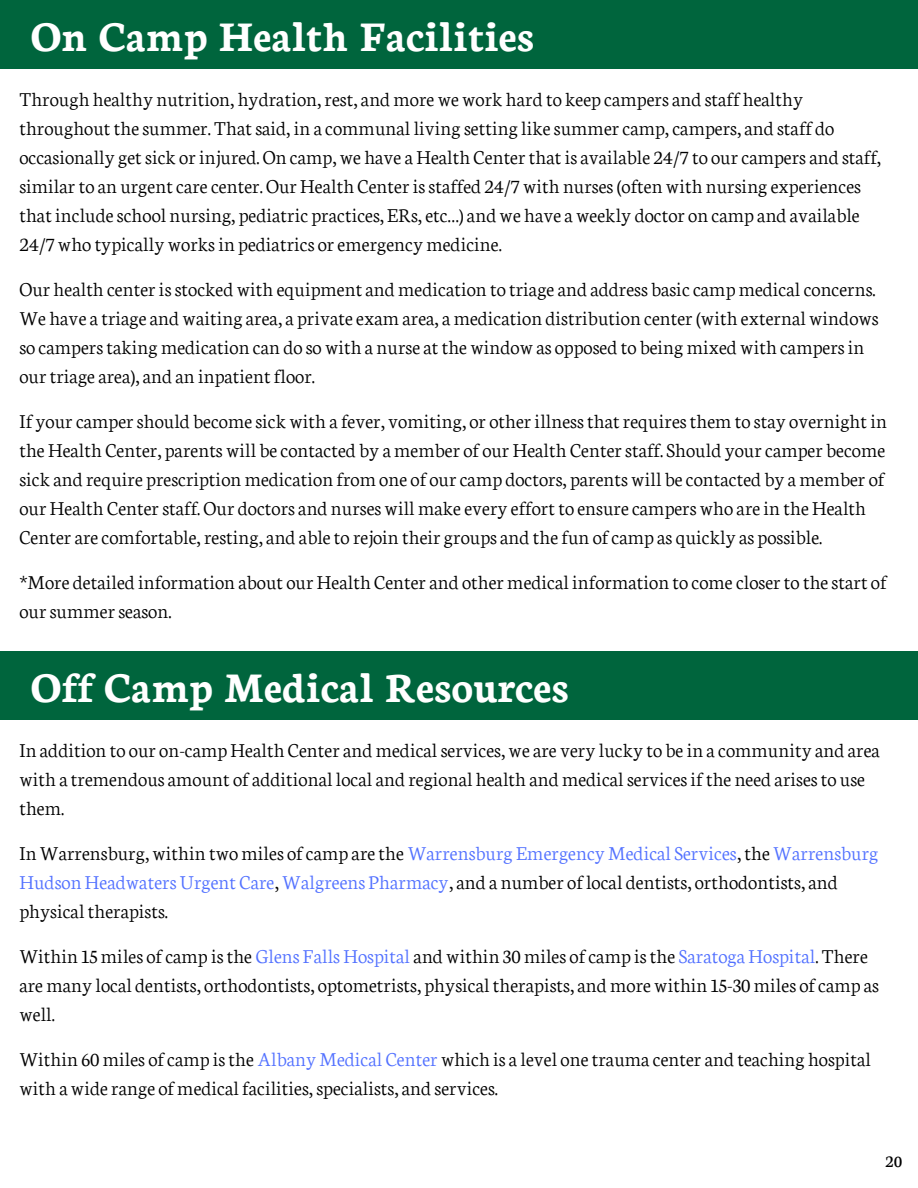
<style>
.page{position:relative;width:918px;height:1188px;background:#fff}
.page>*{position:absolute;margin:0;border:0;box-sizing:border-box;transform-origin:0 0}
.t1{font:700 45px "Neuton";color:#fff}
.t2{font:300 21px/29px "Neuton";color:#000}
.t3{font:18px "Neuton";color:#000}
.s1{color:#5271ff}
</style>
<div class="page">
<div style="left:0;top:0;width:918px;height:69px;background:#00653d"></div>
<div style="left:0;top:651px;width:918px;height:69px;background:#00653d"></div>
<h1 class="t1" style="left:31px;top:5px;width:505px">On Camp Health Facilities</h1>
<p class="t2" style="left:19px;top:83px;width:863px">Through healthy nutrition, hydration, rest, and more we work hard to keep campers and staff healthy throughout the summer. That said, in a communal living setting like summer camp, campers, and staff do occasionally get sick or injured. On camp, we have a Health Center that is available 24/7 to our campers and staff, similar to an urgent care center. Our Health Center is staffed 24/7 with nurses (often with nursing experiences that include school nursing, pediatric practices, ERs, etc…) and we have a weekly doctor on camp and available 24/7 who typically works in pediatrics or emergency medicine.</p>
<p class="t2" style="left:19px;top:273px;width:861px">Our health center is stocked with equipment and medication to triage and address basic camp medical concerns.<br>We have a triage and waiting area, a private exam area, a medication distribution center (with external windows so campers taking medication can do so with a nurse at the window as opposed to being mixed with campers in our triage area), and an inpatient floor.</p>
<p class="t2" style="left:19px;top:405px;width:869px">If your camper should become sick with a fever, vomiting, or other illness that requires them to stay overnight in the Health Center, parents will be contacted by a member of our Health Center staff. Should your camper become sick and require prescription medication from one of our camp doctors, parents will be contacted by a member of our Health Center staff. Our doctors and nurses will make every effort to ensure campers who are in the Health Center are comfortable, resting, and able to rejoin their groups and the fun of camp as quickly as possible.</p>
<p class="t2" style="left:19px;top:566px;width:869px">*More detailed information about our Health Center and other medical information to come closer to the start of our summer season.</p>
<h1 class="t1" style="left:31px;top:656px;width:539px">Off Camp Medical Resources</h1>
<p class="t2" style="left:19px;top:734px;width:862px">In addition to our on-camp Health Center and medical services, we are very lucky to be in a community and area with a tremendous amount of additional local and regional health and medical services if the need arises to use them.</p>
<p class="t2" style="left:19px;top:837px;width:861px">In Warrensburg, within two miles of camp are the <span class="s1">Warrensburg Emergency Medical Services</span>, the <span class="s1">Warrensburg<br>Hudson Headwaters Urgent Care</span>, <span class="s1">Walgreens Pharmacy</span>, and a number of local dentists, orthodontists, and physical therapists.</p>
<p class="t2" style="left:19px;top:940px;width:861px">Within 15 miles of camp is the <span class="s1">Glens Falls Hospital</span> and within 30 miles of camp is the <span class="s1">Saratoga Hospital</span>. There are many local dentists, orthodontists, optometrists, physical therapists, and more within 15-30 miles of camp as well.</p>
<p class="t2" style="left:19px;top:1043px;width:853px">Within 60 miles of camp is the <span class="s1">Albany Medical Center</span> which is a level one trauma center and teaching hospital with a wide range of medical facilities, specialists, and services.</p>
<p class="t3" style="left:885px;top:1148px;width:19px">20</p>
</div>
